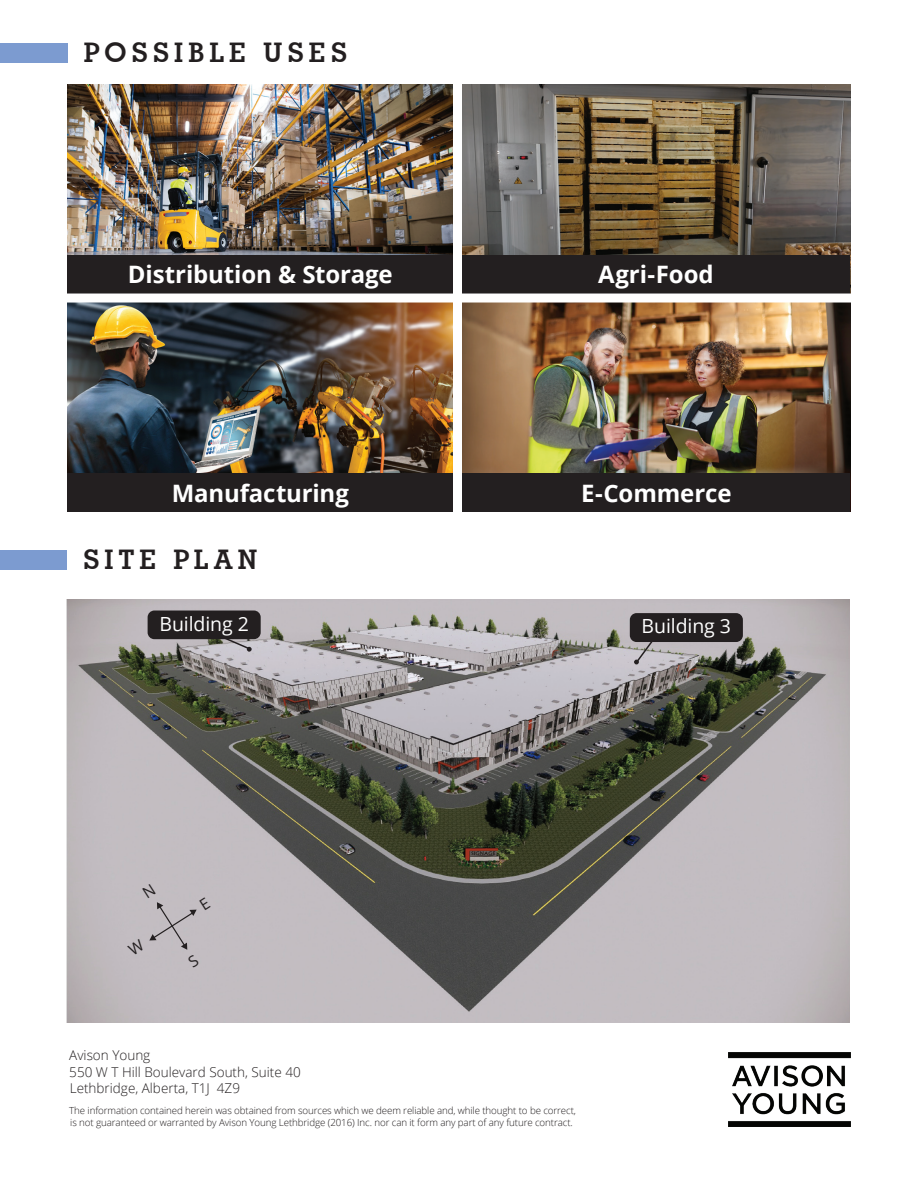
<style>
.page{position:relative;width:918px;height:1188px;background:#fff}
.page>*{position:absolute;margin:0;border:0;box-sizing:border-box;transform-origin:0 0}
.t1{font:700 27px "Geometric Slab 703 BT";letter-spacing:.175em;color:#231f20}
.t2{font:700 24px "Open Sans";letter-spacing:-.005em;color:#fff}
.t3{font:19.5px "Open Sans";letter-spacing:-.005em;color:#fff}
.t4{font:300 13.5px/16.2px "Open Sans";color:#231f20}
.t5{font:300 9.75px/11.7px "Open Sans";letter-spacing:-.01em;color:#231f20}
</style>
<div class="page">
<img style="left:462px;top:303px;width:389px;height:209px">
<img style="left:67px;top:303px;width:386px;height:209px">
<div style="left:68px;top:473px;width:782px;height:39px;background:#231f20"></div>
<img style="left:729px;top:1052px;width:121px;height:74px">
<div style="left:0;top:43px;width:67px;height:20px;background:#7c9bd0"></div>
<div style="left:0;top:550px;width:66px;height:20px;background:#7c9bd0"></div>
<img style="left:66px;top:599px;width:784px;height:424px">
<img style="left:67px;top:85px;width:784px;height:209px">
<div style="left:67px;top:255px;width:783px;height:39px;background:#231f20"></div>
<div style="left:453px;top:63px;width:9px;height:487px;background:#fff"></div>
<svg style="left:634px;top:642px;width:24px;height:22px"></svg>
<svg style="left:217px;top:639px;width:35px;height:13px"></svg>
<div style="left:148px;top:611px;width:113px;height:28px;background:#231f20;border-radius:7px"></div>
<div style="left:630px;top:613px;width:113px;height:29px;background:#231f20;border-radius:7px"></div>
<div style="left:127px;top:884px;width:84px;height:83px;background:#c3bdc1"></div>
<h1 class="t1" style="left:84px;top:36px;width:265px">POSSIBLE USES</h1>
<h2 class="t2" style="left:128px;top:257px;width:266px">Distribution &amp; Storage</h2>
<h2 class="t2" style="left:598px;top:257px;width:117px">Agri-Food</h2>
<h2 class="t2" style="left:172px;top:476px;width:179px">Manufacturing</h2>
<h2 class="t2" style="left:581px;top:476px;width:152px">E-Commerce</h2>
<h1 class="t1" style="left:83px;top:543px;width:176px">SITE PLAN</h1>
<h3 class="t3" style="left:159px;top:610px;width:91px">Building 2</h3>
<h3 class="t3" style="left:642px;top:613px;width:91px">Building 3</h3>
<h3 class="t4" style="left:69px;top:1047px;width:233px">Avison Young<br>550 W T Hill Boulevard South, Suite 40<br>Lethbridge, Alberta, T1J 4Z9</h3>
<p class="t5" style="left:69px;top:1104px;width:508px">The information contained herein was obtained from sources which we deem reliable and, while thought to be correct, is not guaranteed or warranted by Avison Young Lethbridge (2016) Inc. nor can it form any part of any future contract.</p>
</div>
